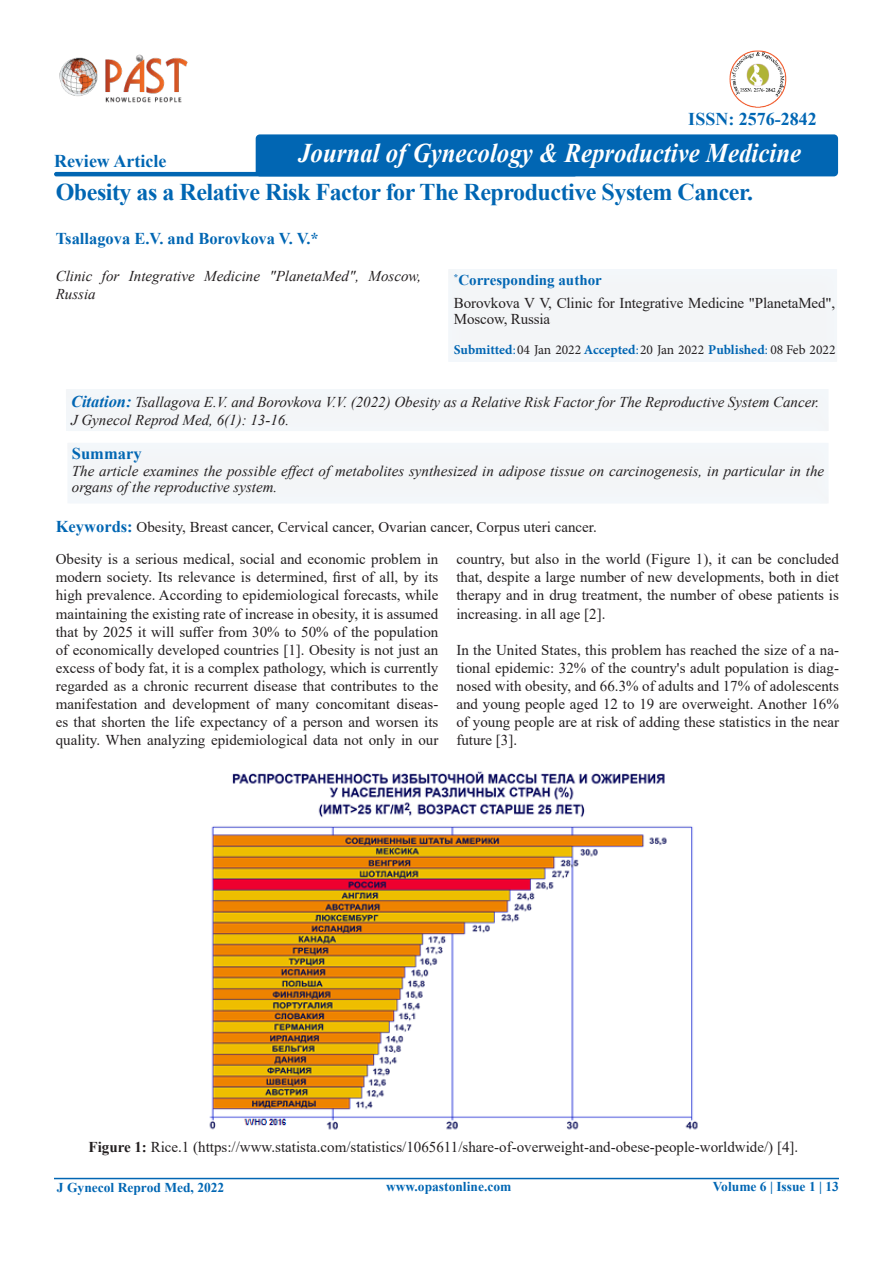
<style>
.page{position:relative;width:893px;height:1263px;background:#fff}
.page>*{position:absolute;margin:0;border:0;box-sizing:border-box;transform-origin:0 0}
.t1{font:italic 700 27px "Times New Roman";color:#fff;scale:.92 1}
.t2{font:700 24px "Times New Roman";letter-spacing:-.02em;color:#0166b3}
.t3{font:700 18px "Times New Roman";color:#0166b3}
.t4{font:700 16.5px "Times New Roman";color:#0166b3}
.t5{font:15px/18px "Times New Roman";color:#231f20;text-align:justify}
.t6{font:italic 15px/18px "Times New Roman";color:#231f20}
.t7{font:700 13.5px "Times New Roman";color:#0166b3}
.t8{font:13.5px "Minion Pro";color:#231f20}
.s1{font-weight:700;color:#0166b3}
.s2{color:#0166b3}
.s3{font-weight:700;font-size:16.5px;color:#0166b3}
.s4{font-weight:700}
</style>
<div class="page">
<hr style="left:54px;top:172px;width:523px;height:4px;background:#0166b3;border-radius:2px">
<hr style="left:54px;top:1178px;width:785px;height:1px;background:#0166b3">
<div style="left:256px;top:134px;width:582px;height:42px;background:#0166b3;border-radius:4px"></div>
<img style="left:59px;top:54px;width:129px;height:49px">
<img style="left:729px;top:50px;width:58px;height:58px">
<div style="left:444px;top:263px;width:395px;height:101px;background:#f3f5f7"></div>
<div style="left:62px;top:383px;width:768px;height:50px;background:#f3f6f8"></div>
<div style="left:65px;top:437px;width:765px;height:68px;background:#f3f5f8"></div>
<img style="left:209px;top:771px;width:489px;height:359px">
<p class="t3" style="left:688px;top:105px;width:130px">ISSN: 2576-2842</p>
<p class="t3" style="left:54px;top:148px;width:114px">Review Article</p>
<h1 class="t1" style="left:298px;top:134px;width:548px">Journal of Gynecology &amp; Reproductive Medicine</h1>
<h2 class="t2" style="left:56px;top:174px;width:699px">Obesity as a Relative Risk Factor for The Reproductive System Cancer.</h2>
<p class="t4" style="left:56px;top:226px;width:265px">Tsallagova E.V. and Borovkova V. V.*</p>
<p class="t6" style="left:56px;top:266px;width:367px">Clinic for Integrative Medicine "PlanetaMed", Moscow,<br>Russia</p>
<p class="t5" style="left:454px;top:268px;width:383px;line-height:22.5px"><sup>*</sup><span class="s1">Corresponding author<br></span>Borovkova V V, Clinic for Integrative Medicine "PlanetaMed",</p>
<p class="t5" style="left:454px;top:309px;width:98px">Moscow, Russia</p>
<p class="t8" style="left:454px;top:341px;width:383px"><span class="s1">Submitted</span><span class="s2">:</span> 04 Jan 2022 <span class="s1">Accepted</span><span class="s2">:</span> 20 Jan 2022 <span class="s1">Published</span><span class="s2">:</span> 08 Feb 2022</p>
<p class="t6" style="left:71px;top:393px;width:750px"><span class="s3">Citation:</span> Tsallagova E.V. and Borovkova V.V. (2022) Obesity as a Relative Risk Factor for The Reproductive System Cancer.<br>J Gynecol Reprod Med, 6(1): 13-16.</p>
<p class="t4" style="left:72px;top:442px;width:71px">Summary</p>
<p class="t6" style="left:72px;top:462px;width:754px;line-height:16.5px">The article examines the possible effect of metabolites synthesized in adipose tissue on carcinogenesis, in particular in the organs of the reproductive system.</p>
<p class="t5" style="left:56px;top:510px;width:543px;line-height:32.4px"><span class="s3">Keywords:</span> Obesity, Breast cancer, Cervical cancer, Ovarian cancer, Corpus uteri cancer.<br>Obesity is a serious medical, social and economic problem in</p>
<p class="t5" style="left:56px;top:568px;width:384px">modern society. Its relevance is determined, first of all, by its high prevalence. According to epidemiological forecasts, while maintaining the existing rate of increase in obesity, it is assumed that by 2025 it will suffer from 30% to 50% of the population of economically developed countries [1]. Obesity is not just an excess of body fat, it is a complex pathology, which is currently regarded as a chronic recurrent disease that contributes to the manifestation and development of many concomitant diseas&shy;es that shorten the life expectancy of a person and worsen its quality. When analyzing epidemiological data not only in our</p>
<p class="t5" style="left:456px;top:550px;width:384px">country, but also in the world (Figure 1), it can be concluded that, despite a large number of new developments, both in diet therapy and in drug treatment, the number of obese patients is increasing. in all age [2].</p>
<p class="t5" style="left:456px;top:640px;width:384px">In the United States, this problem has reached the size of a na&shy;tional epidemic: 32% of the country's adult population is diag&shy;nosed with obesity, and 66.3% of adults and 17% of adolescents and young people aged 12 to 19 are overweight. Another 16% of young people are at risk of adding these statistics in the near future [3].</p>
<p class="t5" style="left:88px;top:1137px;width:711px"><span class="s4">Figure 1:</span> Rice.1 (https://www.statista.com/statistics/1065611/share-of-overweight-and-obese-people-worldwide/) [4].</p>
<p class="t7" style="left:57px;top:1178px;width:169px">J Gynecol Reprod Med, 2022</p>
<p class="t7" style="left:386px;top:1177px;width:127px">www.opastonline.com</p>
<p class="t7" style="left:713px;top:1177px;width:128px">Volume 6 | Issue 1 | 13</p>
</div>
